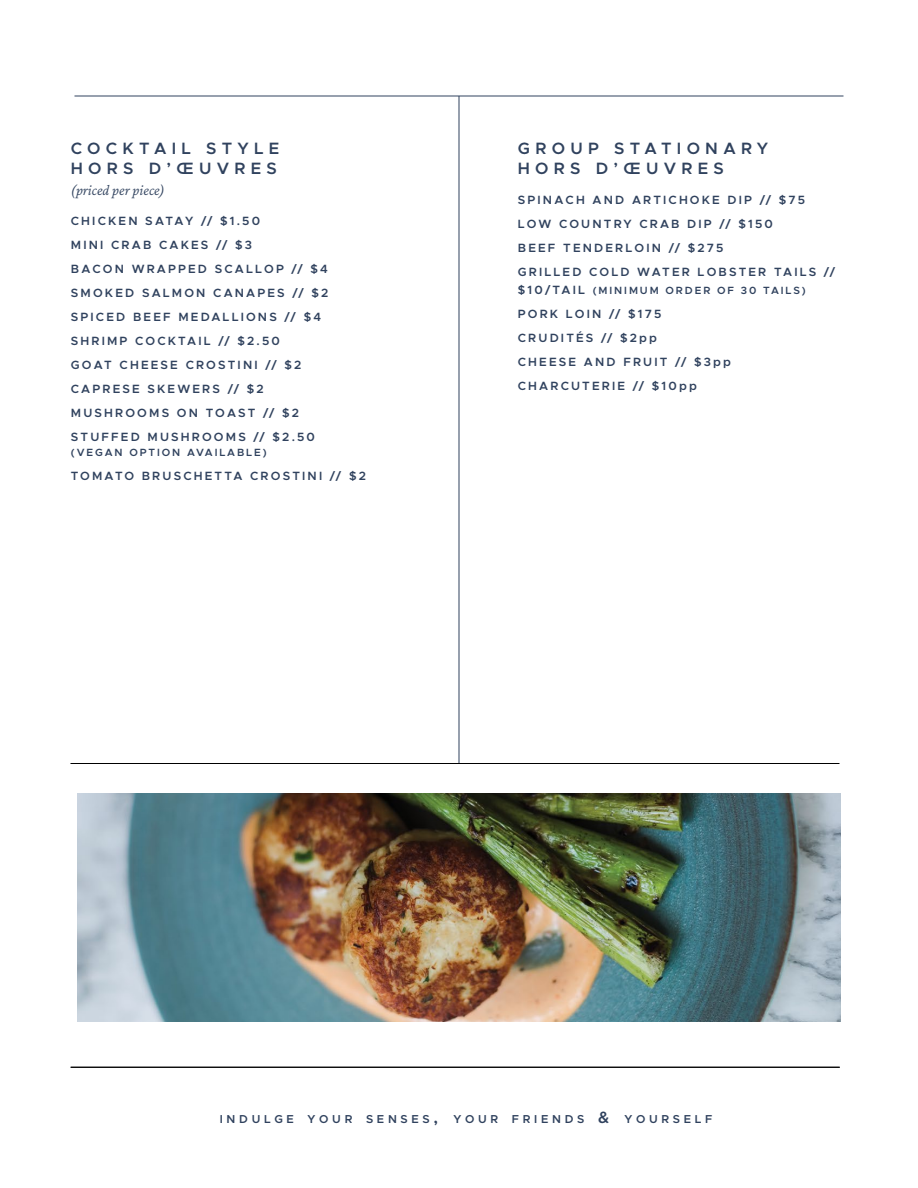
<style>
.page{position:relative;width:918px;height:1188px;background:#fff}
.page>*{position:absolute;margin:0;border:0;box-sizing:border-box;transform-origin:0 0}
.t1{font:600 16.5px/20.4px "Metropolis";letter-spacing:.32em;color:#30425e}
.t2{font:italic 200 15px "Crimson Pro";color:#30425e}
.t3{font:600 12px/24px "Metropolis";letter-spacing:.18em;color:#30425e}
.t4{font:600 11.55px "Metropolis";letter-spacing:.32em;color:#30425e}
.t5{font:600 10.5px "Metropolis";letter-spacing:.18em;color:#30425e}
.s1{font-size:12px}
.s2{font-size:16.5px}
</style>
<div class="page">
<hr style="left:75px;top:96px;width:768px;height:1px;background:#30425e">
<hr style="left:459px;top:96px;width:1px;height:668px;background:#30425e">
<hr style="left:71px;top:1067px;width:769px;height:1px;background:#000">
<img style="left:77px;top:794px;width:764px;height:228px">
<hr style="left:70px;top:1067px;width:769px;height:1px;background:#000">
<hr style="left:70px;top:763px;width:769px;height:1px;background:#000">
<h1 class="t1" style="left:71px;top:138px;width:210px">COCKTAIL STYLE<br>HORS D’ŒUVRES</h1>
<p class="t2" style="left:71px;top:181px;width:95px">(priced per piece)</p>
<p class="t3" style="left:71px;top:209px;width:259px">CHICKEN SATAY // $1.50<br>MINI CRAB CAKES // $3<br>BACON WRAPPED SCALLOP // $4<br>SMOKED SALMON CANAPES // $2<br>SPICED BEEF MEDALLIONS // $4<br>SHRIMP COCKTAIL // $2.50<br>GOAT CHEESE CROSTINI // $2<br>CAPRESE SKEWERS // $2<br>MUSHROOMS ON TOAST // $2<br>STUFFED MUSHROOMS // $2.50</p>
<p class="t5" style="left:71px;top:446px;width:197px">(VEGAN OPTION AVAILABLE)</p>
<p class="t3" style="left:71px;top:464px;width:297px">TOMATO BRUSCHETTA CROSTINI // $2</p>
<h1 class="t1" style="left:518px;top:138px;width:252px">GROUP STATIONARY<br>HORS D’ŒUVRES</h1>
<p class="t3" style="left:518px;top:188px;width:319px">SPINACH AND ARTICHOKE DIP // $75<br>LOW COUNTRY CRAB DIP // $150<br>BEEF TENDERLOIN // $275<br>GRILLED COLD WATER LOBSTER TAILS //</p>
<p class="t5" style="left:518px;top:284px;width:290px"><span class="s1">$10/TAIL</span> (MINIMUM ORDER OF 30 TAILS)</p>
<p class="t3" style="left:518px;top:302px;width:215px">PORK LOIN // $175<br>CRUDITÉS // $2pp<br>CHEESE AND FRUIT // $3pp<br>CHARCUTERIE // $10pp</p>
<p class="t4" style="left:220px;top:1112px;width:494px">INDULGE YOUR SENSES<span class="s2">,</span> YOUR FRIENDS <span class="s2">&amp;</span> YOURSELF</p>
</div>
